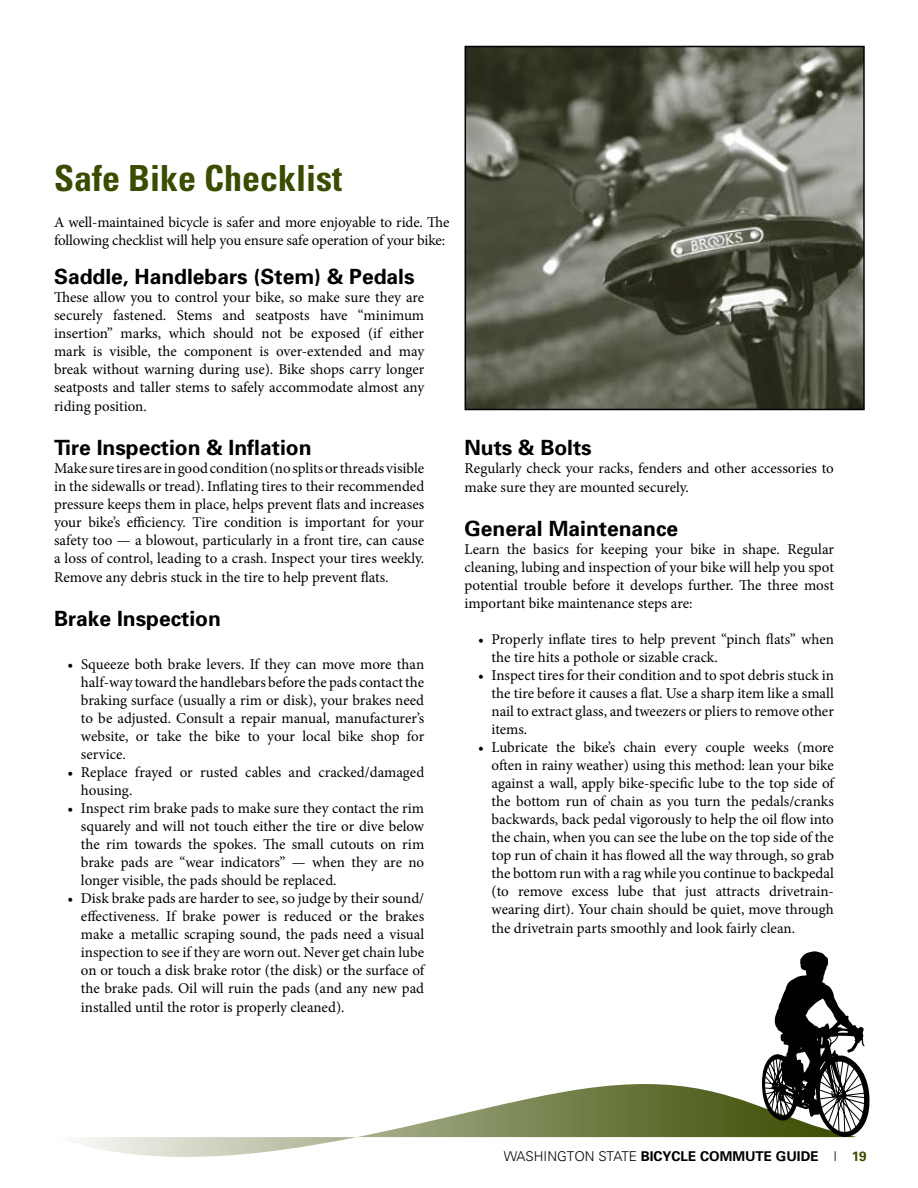
<style>
.page{position:relative;width:918px;height:1188px;background:#fff}
.page>*{position:absolute;margin:0;border:0;box-sizing:border-box;transform-origin:0 0}
.t1{font:700 condensed 36px "Univers";color:#3a4c00}
.t2{font:700 21px "Univers";color:#000}
.t3{font:15px/18.1px "Minion Pro";letter-spacing:-.005em;color:#000;text-align:justify}
.t4{font:700 13.5px "Univers";color:#000}
.s1{font-weight:300}
.s2{color:#3a4c00}
</style>
<div class="page">
<svg style="left:77px;top:1084px;width:780px;height:73px"></svg>
<svg style="left:762px;top:951px;width:107px;height:186px"></svg>
<img style="left:468px;top:49px;width:394px;height:358px">
<div style="left:465px;top:46px;width:400px;height:364px;border:2px solid #000"></div>
<h1 class="t1" style="left:54px;top:156px;width:290px">Safe Bike Checklist</h1>
<p class="t3" style="left:54px;top:213px;width:397px">A well-maintained bicycle is safer and more enjoyable to ride. The following checklist will help you ensure safe operation of your bike:</p>
<h2 class="t2" style="left:54px;top:263px;width:362px">Saddle, Handlebars (Stem) &amp; Pedals</h2>
<p class="t3" style="left:54px;top:288px;width:372px">These allow you to control your bike, so make sure they are securely fastened. Stems and seatposts have “minimum insertion” marks, which should not be exposed (if either mark is visible, the component is over-extended and may break without warning during use). Bike shops carry longer seatposts and taller stems to safely accommodate almost any riding position.</p>
<h2 class="t2" style="left:54px;top:434px;width:259px">Tire Inspection &amp; Inflation</h2>
<p class="t3" style="left:54px;top:459px;width:372px">Make sure tires are in good condition (no splits or threads visible in the sidewalls or tread). Inflating tires to their recommended pressure keeps them in place, helps prevent flats and increases your bike’s efficiency. Tire condition is important for your safety too — a blowout, particularly in a front tire, can cause a loss of control, leading to a crash. Inspect your tires weekly.<br>Remove any debris stuck in the tire to help prevent flats.</p>
<h2 class="t2" style="left:54px;top:605px;width:168px">Brake Inspection</h2>
<p class="t3" style="left:81px;top:655px;width:345px;text-indent:-13px">• Squeeze both brake levers. If they can move more than half-way toward the handlebars before the pads contact the braking surface (usually a rim or disk), your brakes need to be adjusted. Consult a repair manual, manufacturer’s website, or take the bike to your local bike shop for service.</p>
<p class="t3" style="left:81px;top:763px;width:345px;text-indent:-14px">• Replace frayed or rusted cables and cracked/damaged housing.</p>
<p class="t3" style="left:81px;top:799px;width:345px;text-indent:-13px">• Inspect rim brake pads to make sure they contact the rim squarely and will not touch either the tire or dive below the rim towards the spokes. The small cutouts on rim brake pads are “wear indicators” — when they are no longer visible, the pads should be replaced.</p>
<p class="t3" style="left:81px;top:889px;width:345px;text-indent:-14px">• Disk brake pads are harder to see, so judge by their sound/ effectiveness. If brake power is reduced or the brakes make a metallic scraping sound, the pads need a visual inspection to see if they are worn out. Never get chain lube on or touch a disk brake rotor (the disk) or the surface of the brake pads. Oil will ruin the pads (and any new pad installed until the rotor is properly cleaned).</p>
<h2 class="t2" style="left:465px;top:434px;width:129px">Nuts &amp; Bolts</h2>
<p class="t3" style="left:465px;top:459px;width:371px;line-height:18.9px">Regularly check your racks, fenders and other accessories to make sure they are mounted securely.</p>
<h2 class="t2" style="left:465px;top:515px;width:215px">General Maintenance</h2>
<p class="t3" style="left:465px;top:540px;width:371px">Learn the basics for keeping your bike in shape. Regular cleaning, lubing and inspection of your bike will help you spot potential trouble before it develops further. The three most important bike maintenance steps are:</p>
<p class="t3" style="left:492px;top:630px;width:344px;text-indent:-13px">• Properly inflate tires to help prevent “pinch flats” when the tire hits a pothole or sizable crack.</p>
<p class="t3" style="left:492px;top:666px;width:344px;text-indent:-14px">• Inspect tires for their condition and to spot debris stuck in the tire before it causes a flat. Use a sharp item like a small nail to extract glass, and tweezers or pliers to remove other items.</p>
<p class="t3" style="left:492px;top:738px;width:344px;text-indent:-13px">• Lubricate the bike’s chain every couple weeks (more often in rainy weather) using this method: lean your bike against a wall, apply bike-specific lube to the top side of the bottom run of chain as you turn the pedals/cranks backwards, back pedal vigorously to help the oil flow into the chain, when you can see the lube on the top side of the top run of chain it has flowed all the way through, so grab the bottom run with a rag while you continue to backpedal (to remove excess lube that just attracts drivetrain&shy;wearing dirt). Your chain should be quiet, move through the drivetrain parts smoothly and look fairly clean.</p>
<p class="t4" style="left:504px;top:1147px;width:364px"><span class="s1">WASHINGTON STATE</span> BICYCLE COMMUTE GUIDE <span class="s1">|</span> <span class="s2">19</span></p>
</div>
